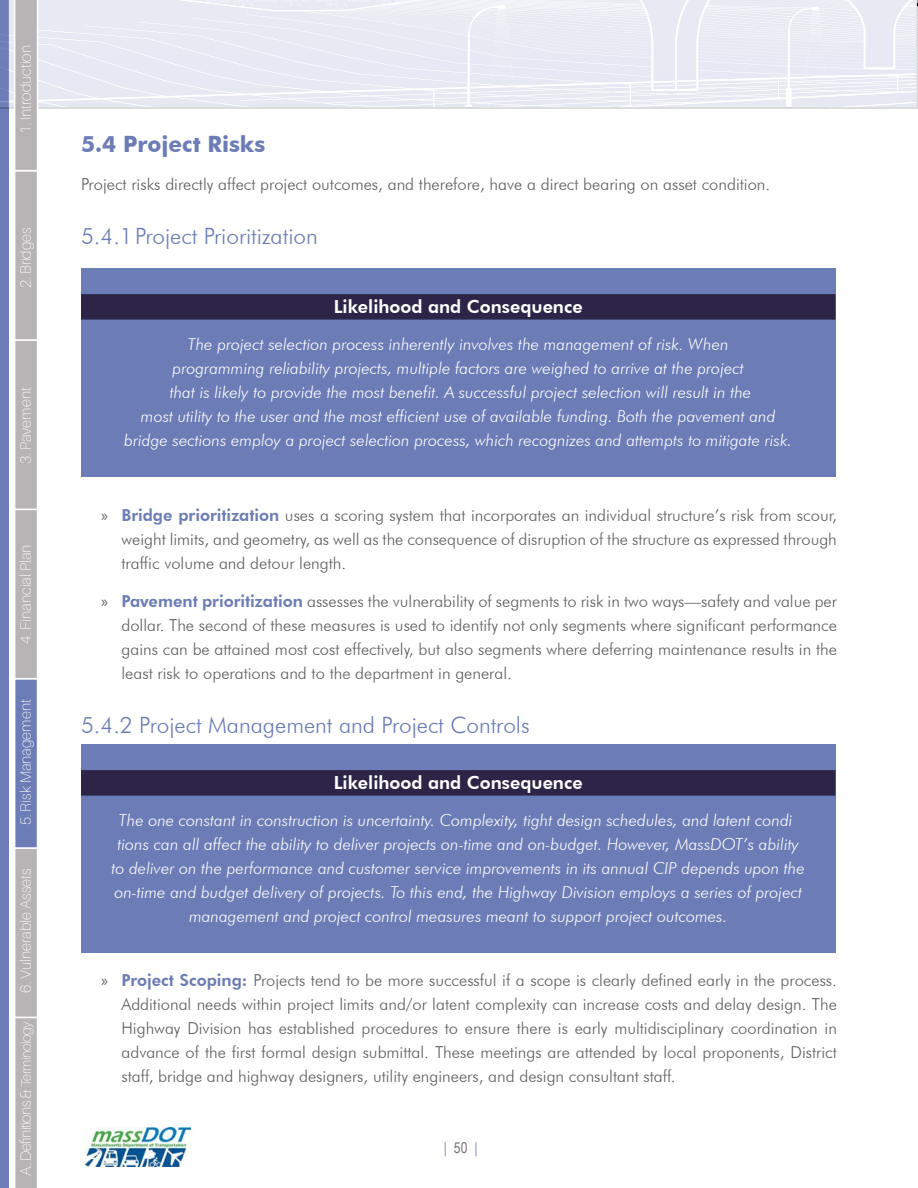
<style>
.page{position:relative;width:918px;height:1188px;background:#fff}
.page>*{position:absolute;margin:0;border:0;box-sizing:border-box;transform-origin:0 0}
.t1{font:300 22.5px "Futura BT";color:#6c7cb6}
.t2{font:700 22.5px "Futura BT";color:#6c7cb6}
.t3{font:800 18px "Futura BT";color:#fff}
.t4{font:300 16.5px/24px "Futura BT";color:#5d5e61;text-align:justify}
.t5{font:italic 300 16.5px/24px "Futura BT";color:#fff;text-align:center}
.t6{font:100 15px "Aileron";color:#fff}
.t7{font:100 15px "Aileron";letter-spacing:-.035em;color:#fff}
.t8{font:15px "Arial Narrow";color:#8590c2}
.s1{font-size:13.5px}
.s2{font-family:"Myriad Pro";font-weight:400}
.s3{font-weight:800;color:#6c7cb6}
.s4{color:#767476}
</style>
<div class="page">
<div style="left:0;top:0;width:9px;height:1188px;background:#6c7cb6"></div>
<img style="left:85px;top:1127px;width:105px;height:40px">
<svg style="left:15px;top:1018px;width:22px;height:170px;background:#b8b6b8"></svg>
<div style="left:15px;top:848px;width:23px;height:169px;background:#b7b4b6"></div>
<div style="left:14px;top:847px;width:24px;height:171px;border:2px solid #fff"></div>
<div style="left:15px;top:679px;width:23px;height:169px;background:#6c7cb6"></div>
<div style="left:14px;top:678px;width:24px;height:171px;border:2px solid #fff"></div>
<div style="left:15px;top:509px;width:23px;height:170px;background:#b7b4b6"></div>
<div style="left:14px;top:509px;width:24px;height:170px;border:2px solid #fff"></div>
<div style="left:15px;top:340px;width:23px;height:169px;background:#b7b4b6"></div>
<div style="left:14px;top:339px;width:24px;height:171px;border:2px solid #fff"></div>
<div style="left:15px;top:171px;width:23px;height:169px;background:#b7b4b6"></div>
<div style="left:14px;top:170px;width:24px;height:171px;border:2px solid #fff"></div>
<svg style="left:0;top:0;width:917px;height:171px"></svg>
<div style="left:81px;top:268px;width:755px;height:209px;background:#6c7cb6"></div>
<div style="left:81px;top:744px;width:755px;height:209px;background:#6c7cb6"></div>
<div style="left:81px;top:294px;width:755px;height:26px;background:#2c2548"></div>
<div style="left:81px;top:770px;width:755px;height:26px;background:#2c2548"></div>
<p class="t6" style="left:17px;top:134px;width:90px;rotate:-90deg">1. Introduction</p>
<p class="t6" style="left:17px;top:288px;width:62px;rotate:-90deg">2. Bridges</p>
<p class="t6" style="left:17px;top:464px;width:78px;rotate:-90deg">3. Pavement</p>
<p class="t6" style="left:17px;top:644px;width:101px;rotate:-90deg">4. Financial Plan</p>
<p class="t6" style="left:17px;top:825px;width:127px;rotate:-90deg">5. Risk Management</p>
<p class="t6" style="left:17px;top:993px;width:126px;rotate:-90deg">6. Vulnerable Assets</p>
<p class="t7" style="left:17px;top:1176px;width:156px;rotate:-90deg">A.. Definitions &amp; <span class="s1">Terminology</span></p>
<h1 class="t2" style="left:81px;top:130px;width:186px">5.4 Project Risks</h1>
<p class="t4" style="left:81px;top:172px;width:691px">Project risks directly affect project outcomes, and therefore, have a direct bearing on asset condition.</p>
<h1 class="t1" style="left:81px;top:222px;width:238px">5.4.1Project Prioritization</h1>
<p class="t3" style="left:334px;top:296px;width:250px">Likelihood and Consequence</p>
<p class="t5" style="left:124px;top:332px;width:669px">The project selection process inherently involves the management of risk. When<br>programming reliability projects, multiple factors are weighed to arrive at the project<br>that is likely to provide the most benefit. A successful project selection will result in the<br>most utility to the user and the most efficient use of available funding. Both the pavement and bridge sections employ a project selection process, which recognizes and attempts to mitigate risk.</p>
<p class="t4" style="left:121px;top:503px;width:717px;text-indent:-20px"><span class="s2">»</span> <span class="s3">Bridge prioritization</span> uses a scoring system that incorporates an individual structure’s risk from scour, weight limits, and geometry, as well as the consequence of disruption of the structure as expressed through traffic volume and detour length.</p>
<p class="t4" style="left:121px;top:589px;width:717px;text-indent:-20px"><span class="s2">»</span> <span class="s3">Pavement prioritization</span> assesses the vulnerability of segments to risk in two ways—safety and value per dollar. The second of these measures is used to identify not only segments where significant performance gains can be attained most cost effectively, but also segments where deferring maintenance results in the least risk to operations and to the department in general.</p>
<h1 class="t1" style="left:81px;top:711px;width:450px">5.4.2 Project Management and Project Controls</h1>
<p class="t3" style="left:334px;top:772px;width:250px">Likelihood and Consequence</p>
<p class="t5" style="left:112px;top:808px;width:695px">The one constant in construction is uncertainty. Complexity, tight design schedules, and latent condi tions can all affect the ability to deliver projects on-time and on-budget. However, MassDOT’s ability to deliver on the performance and customer service improvements in its annual CIP depends upon the on-time and budget delivery of projects. To this end, the Highway Division employs a series of project management and project control measures meant to support project outcomes.</p>
<p class="t4" style="left:121px;top:968px;width:717px;text-indent:-20px"><span class="s2">»</span> <span class="s3">Project Scoping:</span> Projects tend to be more successful if a scope is clearly defined early in the process.<br>Additional needs within project limits and/or latent complexity can increase costs and delay design. The Highway Division has established procedures to ensure there is early multidisciplinary coordination in advance of the first formal design submittal. These meetings are attended by local proponents, District staff, bridge and highway designers, utility engineers, and design consultant staff.</p>
<p class="t8" style="left:444px;top:1137px;width:35px">| <span class="s4">50</span> |</p>
</div>
